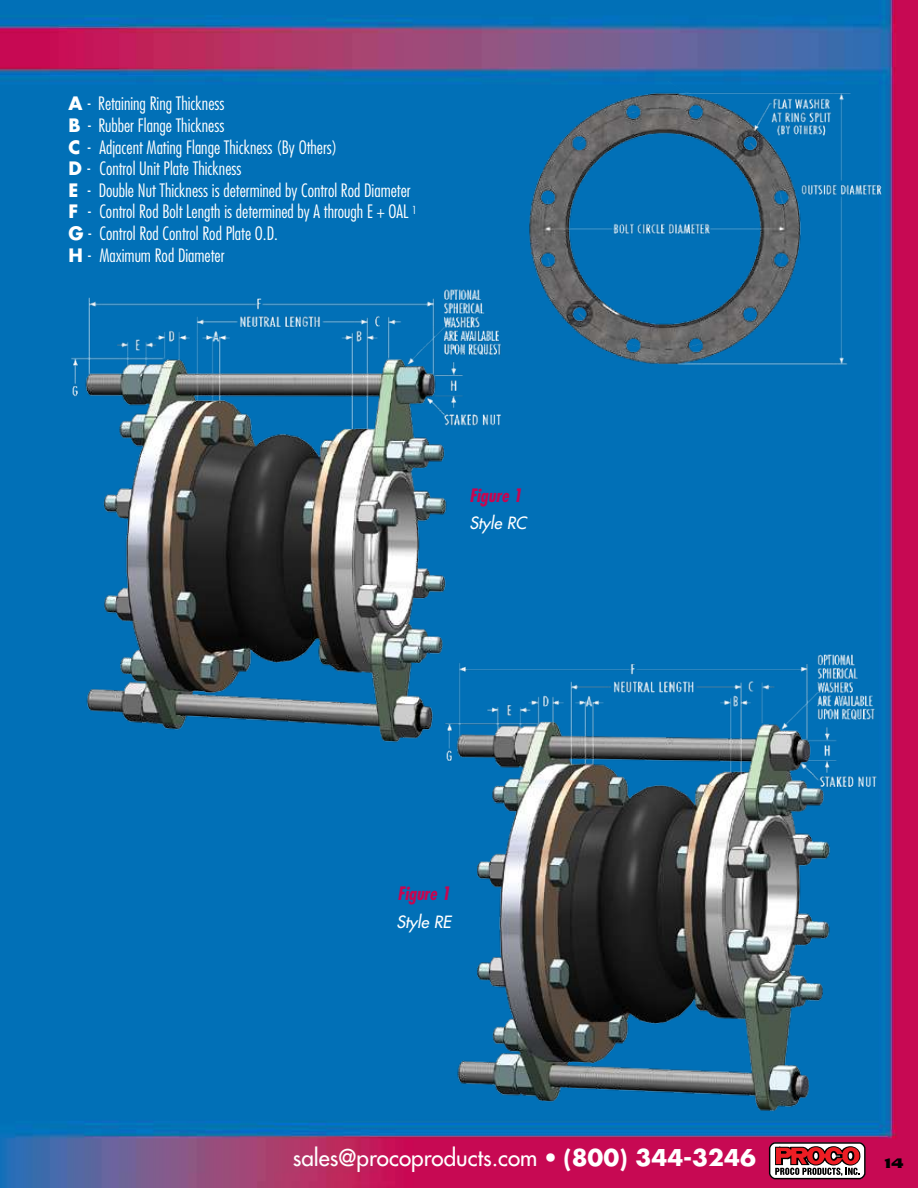
<style>
.page{position:relative;width:918px;height:1188px;background:#fff}
.page>*{position:absolute;margin:0;border:0;box-sizing:border-box;transform-origin:0 0}
.t1{font:22.5px "Futura";color:#fff}
.t2{font:300 condensed 18px/21.6px "Futura";color:#fff}
.t3{font:italic 700 condensed 18px "Futura";color:#c60651}
.t4{font:italic 16.5px "Futura";color:#fff}
.t5{font:700 15px "Serpentine";color:#000}
.s1{font-weight:700;font-stretch:normal}
.s2{font-weight:700}
</style>
<div class="page">
<img style="left:0;top:0;width:918px;height:1188px">
<img style="left:51px;top:274px;width:457px;height:479px">
<img style="left:423px;top:641px;width:468px;height:486px">
<div style="left:770px;top:1143px;width:95px;height:36px;background:#fff;border-radius:5px"></div>
<div style="left:769px;top:1142px;width:97px;height:37px;border:1px solid #000;border-radius:5px"></div>
<svg style="left:775px;top:1146px;width:86px;height:30px"></svg>
<img style="left:486px;top:81px;width:406px;height:299px">
<p class="t2" style="left:68px;top:93px;width:350px"><span class="s1">A</span> - Retaining Ring Thickness<br><span class="s1">B</span> - Rubber Flange Thickness<br><span class="s1">C</span> - Adjacent Mating Flange Thickness (By Others)<br><span class="s1">D</span> - Control Unit Plate Thickness<br><span class="s1">E</span> - Double Nut Thickness is determined by Control Rod Diameter <span class="s1">F</span> - Control Rod Bolt Length is determined by A through E + OAL <sup>1<br></sup><span class="s1">G</span> - Control Rod Control Rod Plate O.D.<br><span class="s1">H</span> - Maximum Rod Diameter</p>
<p class="t3" style="left:469px;top:484px;width:54px">Figure 1</p>
<p class="t4" style="left:469px;top:512px;width:59px">Style RC</p>
<p class="t3" style="left:398px;top:882px;width:54px">Figure 1</p>
<p class="t4" style="left:396px;top:911px;width:56px">Style RE</p>
<p class="t1" style="left:293px;top:1143px;width:465px">sales@procoproducts.com • <span class="s2">(800) 344-3246</span></p>
<p class="t5" style="left:884px;top:1154px;width:21px">14</p>
</div>
